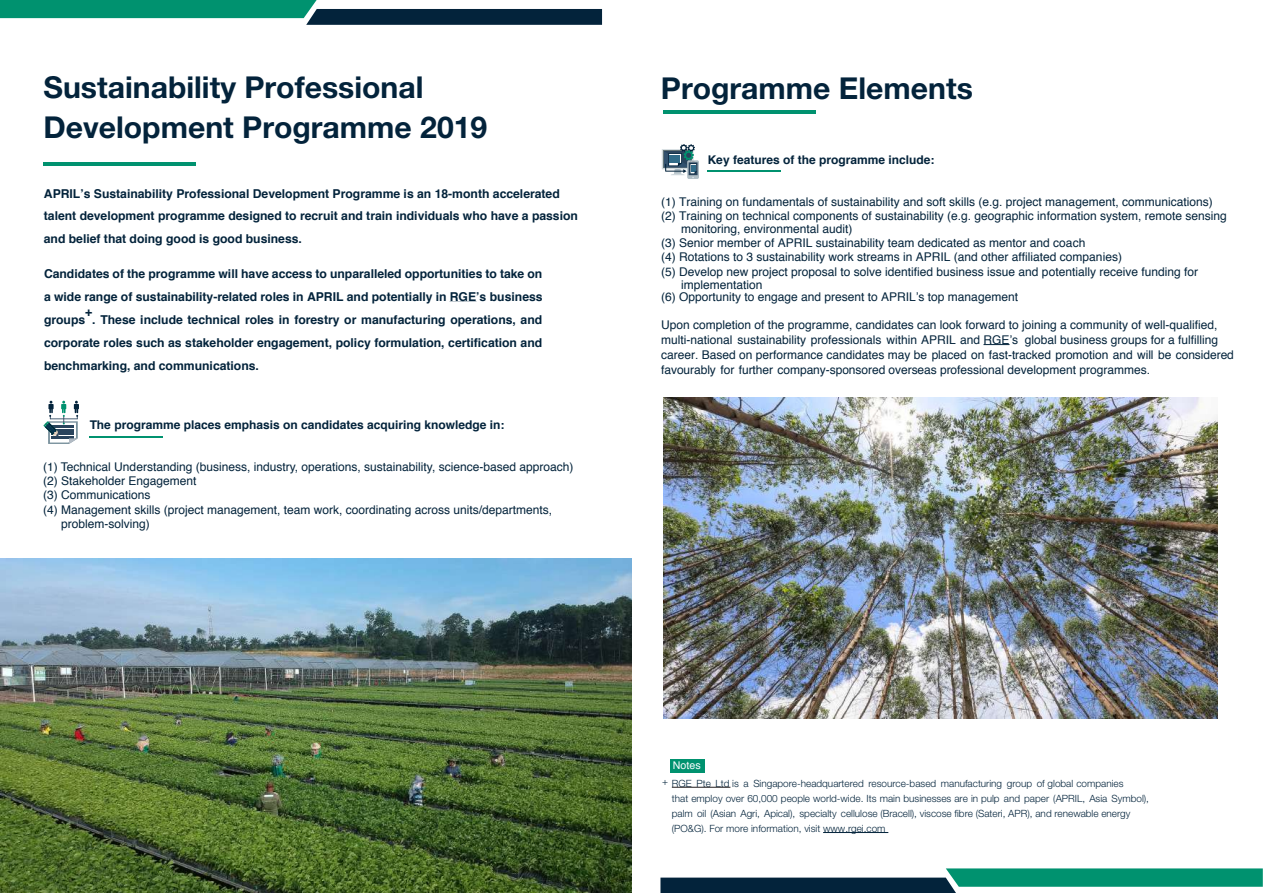
<style>
.page{position:relative;width:1263px;height:893px;background:#fff}
.page>*{position:absolute;margin:0;border:0;box-sizing:border-box;transform-origin:0 0}
.t1{font:700 30.15px/39.8px "Helvetica Neue LT Std";color:#03233b}
.t2{font:700 12.15px/23px "Helvetica";color:#03233b;text-align:justify}
.t3{font:12px/14.4px "Helvetica";color:#03233b}
.t4{font:700 12px "Helvetica";color:#03233b}
.t5{font:10.65px "Helvetica";color:#fcfdff}
.t6{font:300 9.9px/15px "Helvetica Neue LT Std";color:#03233b}
</style>
<div class="page">
<hr style="left:43px;top:162px;width:153px;height:4px;background:#00926f">
<svg style="left:984px;top:344px;width:26px;height:1px"></svg>
<svg style="left:0;top:0;width:602px;height:25px"></svg>
<svg style="left:660px;top:868px;width:603px;height:24px"></svg>
<hr style="left:823px;top:832px;width:65px;height:1px;background:#03233b">
<hr style="left:672px;top:787px;width:58px;height:1px;background:#231f20">
<hr style="left:663px;top:110px;width:153px;height:4px;background:#00926f">
<hr style="left:90px;top:436px;width:73px;height:2px;background:#00926f">
<hr style="left:708px;top:169px;width:73px;height:2px;background:#00926f">
<div style="left:670px;top:758px;width:35px;height:14px;background:#00926f"></div>
<svg style="left:43px;top:400px;width:36px;height:44px"></svg>
<div style="left:662px;top:149px;width:32px;height:20px;background:#627479"></div>
<div style="left:687px;top:160px;width:12px;height:19px;background:#b0bec5;border-radius:2px"></div>
<svg style="left:664px;top:144px;width:34px;height:34px"></svg>
<img style="left:0;top:558px;width:632px;height:334px">
<img style="left:663px;top:398px;width:555px;height:320px">
<h1 class="t1" style="left:43px;top:67px;width:445px">Sustainability Professional<br>Development Programme 2019</h1>
<p class="t2" style="left:44px;top:182px;width:536px;line-height:22.5px;text-align:left">APRIL’s Sustainability Professional Development Programme is an 18-month accelerated talent development programme designed to recruit and train individuals who have a passion and belief that doing good is good business.</p>
<p class="t2" style="left:44px;top:262px;width:500px">Candidates of the programme will have access to unparalleled opportunities to take on a wide range of sustainability-related roles in APRIL and potentially in RGE’s business groups</p>
<p class="t2" style="left:85px;top:300px;width:9px">+</p>
<p class="t2" style="left:44px;top:308px;width:500px;text-indent:48px">. These include technical roles in forestry or manufacturing operations, and corporate roles such as stakeholder engagement, policy formulation, certification and benchmarking, and communications.</p>
<p class="t4" style="left:90px;top:415px;width:416px">The programme places emphasis on candidates acquiring knowledge in:</p>
<p class="t3" style="left:43px;top:459px;width:532px">(1) Technical Understanding (business, industry, operations, sustainability, science-based approach)</p>
<p class="t3" style="left:43px;top:474px;width:155px">(2) Stakeholder Engagement</p>
<p class="t3" style="left:43px;top:488px;width:109px">(3) Communications</p>
<p class="t3" style="left:43px;top:502px;width:510px">(4) Management skills (project management, team work, coordinating across units/departments,</p>
<p class="t3" style="left:61px;top:517px;width:90px">problem-solving)</p>
<h1 class="t1" style="left:661px;top:68px;width:313px">Programme Elements</h1>
<p class="t4" style="left:708px;top:150px;width:228px">Key features of the programme include:</p>
<p class="t3" style="left:661px;top:194px;width:567px">(1) Training on fundamentals of sustainability and soft skills (e.g. project management, communications) (2) Training on technical components of sustainability (e.g. geographic information system, remote sensing</p>
<p class="t3" style="left:661px;top:222px;width:538px;text-indent:20px">monitoring, environmental audit)<br>(3) Senior member of APRIL sustainability team dedicated as mentor and coach<br>(4) Rotations to 3 sustainability work streams in APRIL (and other affiliated companies)<br>(5) Develop new project proposal to solve identified business issue and potentially receive funding for</p>
<p class="t3" style="left:661px;top:290px;width:358px">(6) Opportunity to engage and present to APRIL’s top management</p>
<p class="t3" style="left:681px;top:277px;width:83px">implementation</p>
<p class="t3" style="left:661px;top:317px;width:574px;line-height:15px">Upon completion of the programme, candidates can look forward to joining a community of well-qualified, multi-national sustainability professionals within APRIL and RGE’s global business groups for a fulfilling career. Based on performance candidates may be placed on fast-tracked promotion and will be considered favourably for further company-sponsored overseas professional development programmes.</p>
<p class="t5" style="left:673px;top:757px;width:29px">Notes</p>
<p class="t6" style="left:672px;top:775px;width:479px;text-indent:-10px">+ RGE Pte Ltd is a Singapore-headquartered resource-based manufacturing group of global companies<br>that employ over 60,000 people world-wide. Its main businesses are in pulp and paper (APRIL, Asia Symbol), palm oil (Asian Agri, Apical), specialty cellulose (Bracell), viscose fibre (Sateri, APR), and renewable energy (PO&amp;G). For more information, visit www.rgei.com</p>
</div>
